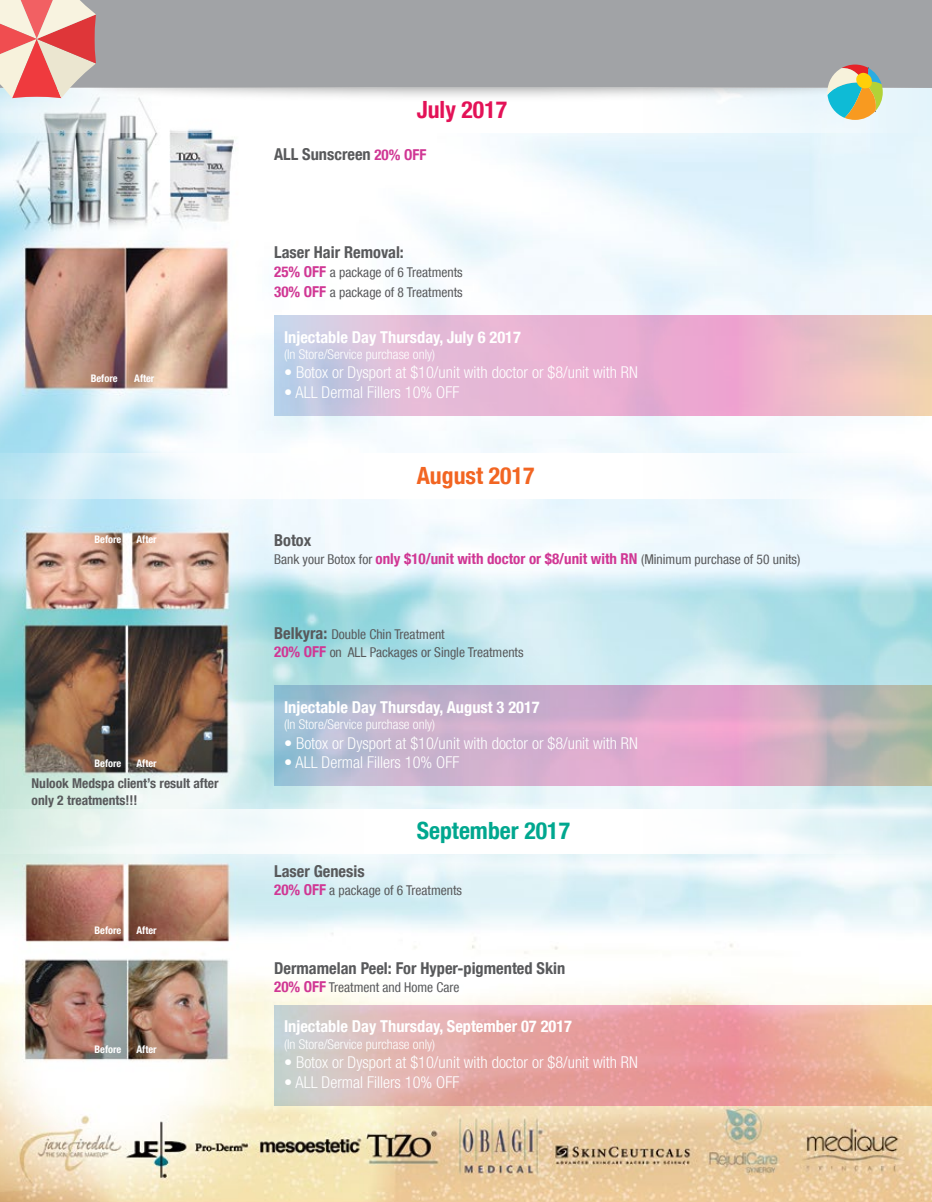
<style>
.page{position:relative;width:932px;height:1202px;background:#fff}
.page>*{position:absolute;margin:0;border:0;box-sizing:border-box;transform-origin:0 0}
.t1{font:700 condensed 23.7px "Helvetica Neue LT Com";color:#00a78f}
.t2{font:700 condensed 23.7px "Helvetica Neue LT Com";color:#f26522}
.t3{font:700 condensed 23.7px "Helvetica Neue LT Com";color:#e31257}
.t4{font:300 condensed 16.35px "Helvetica Neue LT Com";color:#fff}
.t5{font:700 condensed 16.35px "Helvetica Neue LT Com";color:#fff}
.t6{font:700 condensed 16.35px "Helvetica Neue LT Com";color:#58595b}
.t7{font:condensed 13.5px/19.6px "Helvetica Neue LT Com";color:#58595b}
.t8{font:300 condensed 13.5px "Helvetica Neue LT Com";color:#fff}
.t9{font:700 condensed 13.5px/16.2px "Helvetica Neue LT Com";color:#58595b}
.t10{font:700 condensed 10.35px "Helvetica Neue LT Com";color:#fff}
.s1{font-size:15px;color:#d03794}
.s2{font-weight:700;font-size:15px;color:#d03794}
.s3{font-weight:700;font-size:16.35px}
</style>
<div class="page">
<img style="left:0;top:132px;width:932px;height:1070px">
<div style="left:0;top:0;width:932px;height:88px;background:#a1a3a6"></div>
<svg style="left:274px;top:315px;width:658px;height:100px;background:#e4b9d1"></svg>
<svg style="left:274px;top:685px;width:658px;height:100px;background:#c8b0c7"></svg>
<svg style="left:274px;top:1005px;width:658px;height:100px;background:#e5ada6"></svg>
<svg style="left:0;top:88px;width:932px;height:44px"></svg>
<svg style="left:0;top:454px;width:932px;height:44px"></svg>
<svg style="left:0;top:809px;width:932px;height:44px"></svg>
<img style="left:69px;top:87px;width:758px;height:24px">
<svg style="left:827px;top:65px;width:55px;height:55px;background:#a8bb93"></svg>
<svg style="left:0;top:0;width:96px;height:98px;background:#eaa199"></svg>
<p class="t10" style="left:91px;top:372px;width:28px">Before</p>
<p class="t10" style="left:134px;top:372px;width:22px">After</p>
<p class="t10" style="left:94px;top:533px;width:28px">Before</p>
<p class="t10" style="left:136px;top:533px;width:22px">After</p>
<p class="t10" style="left:94px;top:757px;width:28px">Before</p>
<p class="t10" style="left:136px;top:757px;width:22px">After</p>
<p class="t9" style="left:32px;top:775px;width:189px">Nulook Medspa client’s result after only 2 treatments!!!</p>
<p class="t10" style="left:94px;top:924px;width:28px">Before</p>
<p class="t10" style="left:136px;top:924px;width:22px">After</p>
<p class="t10" style="left:94px;top:1042px;width:28px">Before</p>
<p class="t10" style="left:136px;top:1042px;width:22px">After</p>
<h1 class="t3" style="left:417px;top:95px;width:92px">July 2017</h1>
<p class="t6" style="left:274px;top:144px;width:154px">ALL Sunscreen <span class="s1">20% OFF</span></p>
<p class="t6" style="left:274px;top:242px;width:131px">Laser Hair Removal:</p>
<p class="t7" style="left:274px;top:263px;width:190px"><span class="s2">25% OFF</span> a package of 6 Treatments<br><span class="s2">30% OFF</span> a package of 8 Treatments</p>
<p class="t5" style="left:284px;top:327px;width:238px">Injectable Day Thursday, July 6 2017</p>
<p class="t8" style="left:284px;top:346px;width:153px">(In Store/Service purchase only)</p>
<p class="t4" style="left:284px;top:363px;width:355px">• Botox or Dysport at $10/unit with doctor or $8/unit with RN</p>
<p class="t4" style="left:284px;top:383px;width:177px">• ALL Dermal Fillers 10% OFF</p>
<h1 class="t2" style="left:417px;top:461px;width:119px">August 2017</h1>
<p class="t6" style="left:274px;top:530px;width:39px">Botox</p>
<p class="t7" style="left:274px;top:549px;width:527px">Bank your Botox for <span class="s2">only $10/unit with doctor or $8/unit with RN</span> (Minimum purchase of 50 units)</p>
<p class="t7" style="left:274px;top:625px;width:251px;line-height:18px"><span class="s3">Belkyra:</span> Double Chin Treatment<br><span class="s2">20% OFF</span> on ALL Packages or Single Treatments</p>
<p class="t5" style="left:284px;top:697px;width:257px">Injectable Day Thursday, August 3 2017</p>
<p class="t8" style="left:284px;top:716px;width:153px">(In Store/Service purchase only)</p>
<p class="t4" style="left:284px;top:733px;width:355px">• Botox or Dysport at $10/unit with doctor or $8/unit with RN</p>
<p class="t4" style="left:284px;top:753px;width:177px">• ALL Dermal Fillers 10% OFF</p>
<h1 class="t1" style="left:417px;top:816px;width:155px">September 2017</h1>
<p class="t6" style="left:274px;top:861px;width:92px">Laser Genesis</p>
<p class="t7" style="left:274px;top:880px;width:189px"><span class="s2">20% OFF</span> a package of 6 Treatments</p>
<p class="t6" style="left:274px;top:958px;width:293px">Dermamelan Peel: For Hyper-pigmented Skin</p>
<p class="t7" style="left:274px;top:977px;width:187px"><span class="s2">20% OFF</span> Treatment and Home Care</p>
<p class="t5" style="left:284px;top:1016px;width:289px">Injectable Day Thursday, September 07 2017</p>
<p class="t8" style="left:284px;top:1036px;width:153px">(In Store/Service purchase only)</p>
<p class="t4" style="left:284px;top:1053px;width:355px">• Botox or Dysport at $10/unit with doctor or $8/unit with RN</p>
<p class="t4" style="left:284px;top:1072px;width:177px">• ALL Dermal Fillers 10% OFF</p>
</div>
